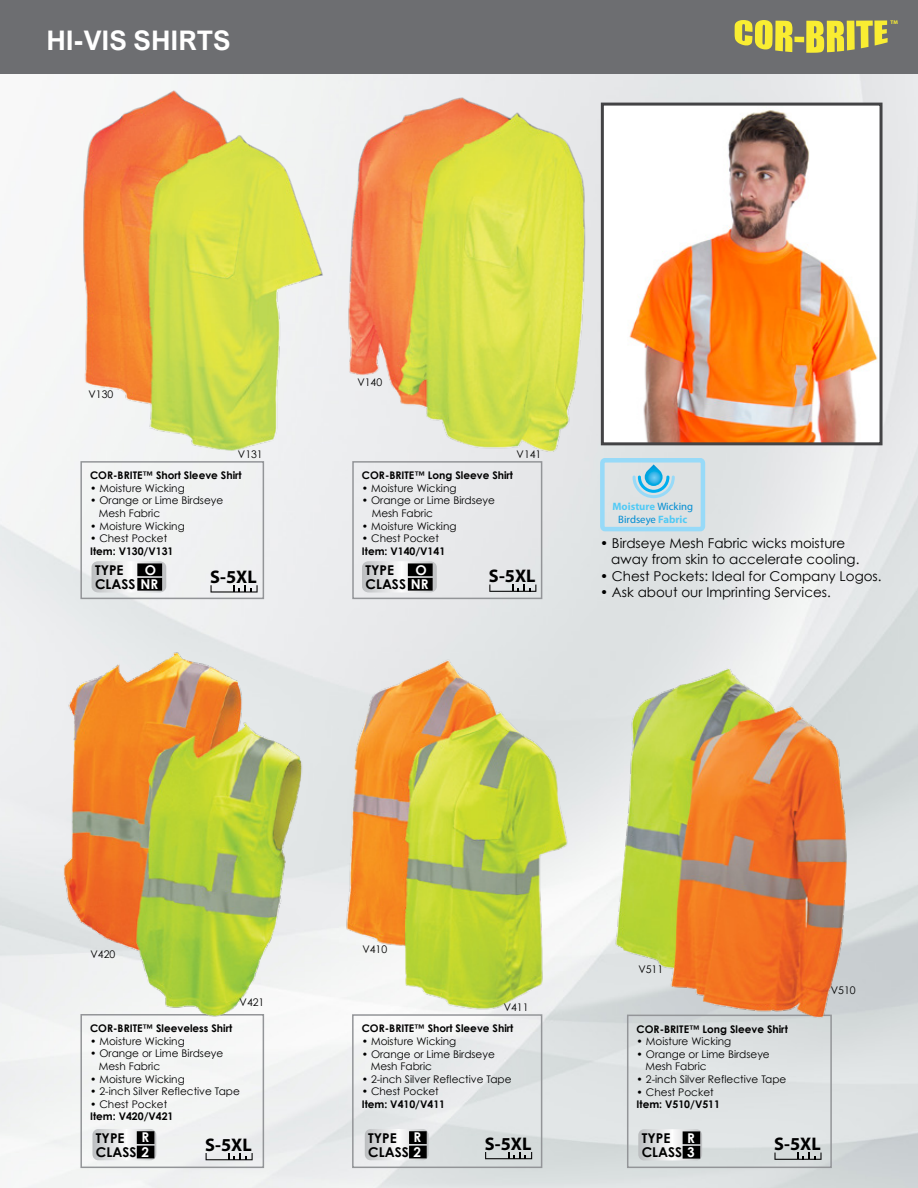
<style>
.page{position:relative;width:918px;height:1188px;background:#fff}
.page>*{position:absolute;margin:0;border:0;box-sizing:border-box;transform-origin:0 0}
.t1{font:700 27px "Arial Nova";color:#fff}
.t2{font:700 18.3px "Myriad Pro";color:#000}
.t3{font:13.5px/16.2px "Century Gothic";color:#000}
.t4{font:700 13.5px/13.5px "Century Gothic";color:#000}
.t5{font:700 13.5px "Century Gothic";color:#fff}
.t6{font:10.65px/12.9px "Myriad Pro";color:#008cd2;text-align:center}
.t7{font:10.5px/12.6px "Century Gothic";color:#000}
.t8{font:700 10.5px "Century Gothic";color:#000}
.t9{font:700 5.4px "Myriad Pro";color:#f9ed32}
.s1{color:#fff}
.s2{font-weight:700;color:#52caf5}
</style>
<div class="page">
<img style="left:0;top:74px;width:918px;height:1114px">
<div style="left:627px;top:1015px;width:205px;height:153px;border:2px solid #939598"></div>
<img style="left:609px;top:658px;width:253px;height:370px">
<div style="left:80px;top:461px;width:184px;height:138px;border:2px solid #939598"></div>
<div style="left:352px;top:461px;width:190px;height:138px;border:2px solid #939598"></div>
<div style="left:352px;top:1014px;width:190px;height:154px;border:2px solid #939598"></div>
<div style="left:80px;top:1014px;width:184px;height:154px;border:2px solid #939598"></div>
<img style="left:42px;top:74px;width:252px;height:404px">
<img style="left:294px;top:74px;width:323px;height:411px">
<img style="left:35px;top:630px;width:278px;height:397px">
<img style="left:315px;top:638px;width:281px;height:405px">
<svg style="left:633px;top:471px;width:42px;height:27px"></svg>
<div style="left:600px;top:458px;width:105px;height:73px;border:4px solid #97daf8;border-radius:3px"></div>
<svg style="left:211px;top:585px;width:47px;height:8px"></svg>
<svg style="left:489px;top:585px;width:47px;height:7px"></svg>
<svg style="left:206px;top:1153px;width:47px;height:7px"></svg>
<svg style="left:485px;top:1152px;width:47px;height:7px"></svg>
<svg style="left:774px;top:1153px;width:48px;height:7px"></svg>
<div style="left:0;top:0;width:918px;height:74px;background:#6d6e71"></div>
<svg style="left:735px;top:20px;width:153px;height:33px"></svg>
<svg style="left:92px;top:561px;width:74px;height:32px"></svg>
<div style="left:137px;top:563px;width:25px;height:13px;background:#000;border:2px solid #000"></div>
<div style="left:137px;top:578px;width:25px;height:13px;background:#000;border:2px solid #000"></div>
<svg style="left:362px;top:561px;width:75px;height:32px"></svg>
<div style="left:408px;top:563px;width:25px;height:13px;background:#000;border:2px solid #000"></div>
<div style="left:408px;top:578px;width:25px;height:13px;background:#000;border:2px solid #000"></div>
<svg style="left:365px;top:1129px;width:64px;height:31px"></svg>
<div style="left:409px;top:1131px;width:18px;height:13px;background:#000;border:2px solid #000"></div>
<div style="left:409px;top:1146px;width:18px;height:12px;background:#000;border:2px solid #000"></div>
<svg style="left:92px;top:1129px;width:64px;height:31px"></svg>
<div style="left:137px;top:1131px;width:17px;height:13px;background:#000;border:2px solid #000"></div>
<div style="left:137px;top:1146px;width:17px;height:12px;background:#000"></div>
<svg style="left:638px;top:1129px;width:64px;height:31px"></svg>
<div style="left:683px;top:1131px;width:17px;height:13px;background:#000;border:2px solid #000"></div>
<div style="left:683px;top:1146px;width:17px;height:13px;background:#000;border:2px solid #000"></div>
<img style="left:605px;top:107px;width:274px;height:334px">
<div style="left:601px;top:103px;width:282px;height:342px;border:3px solid #434345"></div>
<h1 class="t1" style="left:47px;top:25px;width:186px">HI-VIS SHIRTS</h1>
<p class="t9" style="left:891px;top:19px;width:9px">TM</p>
<p class="t7" style="left:89px;top:388px;width:26px">V130</p>
<p class="t7" style="left:238px;top:448px;width:26px">V131</p>
<p class="t8" style="left:90px;top:469px;width:153px">COR-BRITE™ Short Sleeve Shirt</p>
<p class="t7" style="left:90px;top:482px;width:96px">• Moisture Wicking</p>
<p class="t7" style="left:99px;top:494px;width:126px;text-indent:-9px">• Orange or Lime Birdseye<br>Mesh Fabric</p>
<p class="t7" style="left:90px;top:519px;width:96px">• Moisture Wicking</p>
<p class="t7" style="left:90px;top:532px;width:79px">• Chest Pocket</p>
<p class="t8" style="left:90px;top:544px;width:85px">Item: V130/V131</p>
<p class="t7" style="left:357px;top:376px;width:26px">V140</p>
<p class="t7" style="left:517px;top:448px;width:26px">V141</p>
<p class="t8" style="left:362px;top:469px;width:153px">COR-BRITE™ Long Sleeve Shirt</p>
<p class="t7" style="left:362px;top:482px;width:96px">• Moisture Wicking</p>
<p class="t7" style="left:372px;top:494px;width:125px;text-indent:-10px">• Orange or Lime Birdseye<br>Mesh Fabric</p>
<p class="t7" style="left:362px;top:519px;width:96px">• Moisture Wicking</p>
<p class="t7" style="left:362px;top:532px;width:79px">• Chest Pocket</p>
<p class="t8" style="left:362px;top:544px;width:85px">Item: V140/V141</p>
<p class="t5" style="left:145px;top:561px;width:13px">O</p>
<p class="t4" style="left:366px;top:563px;width:65px">TYPE<br>CLASS <span class="s1">NR</span></p>
<p class="t5" style="left:415px;top:561px;width:13px">O</p>
<p class="t4" style="left:95px;top:563px;width:65px">TYPE<br>CLASS <span class="s1">NR</span></p>
<h2 class="t2" style="left:210px;top:565px;width:48px">S-5XL</h2>
<h2 class="t2" style="left:489px;top:564px;width:48px">S-5XL</h2>
<p class="t6" style="left:612px;top:500px;width:82px"><span class="s2">Moisture</span> Wicking<br>Birdseye <span class="s2">Fabric</span></p>
<p class="t3" style="left:611px;top:535px;width:250px;text-indent:-11px">• Birdseye Mesh Fabric wicks moisture away from skin to accelerate cooling.</p>
<p class="t3" style="left:600px;top:567px;width:283px">• Chest Pockets: Ideal for Company Logos.</p>
<p class="t3" style="left:600px;top:584px;width:232px">• Ask about our Imprinting Services.</p>
<p class="t7" style="left:91px;top:948px;width:26px">V420</p>
<p class="t7" style="left:362px;top:943px;width:26px">V410</p>
<p class="t7" style="left:638px;top:962px;width:26px">V511</p>
<p class="t7" style="left:240px;top:996px;width:26px">V421</p>
<p class="t7" style="left:504px;top:1000px;width:26px">V411</p>
<p class="t8" style="left:90px;top:1022px;width:144px">COR-BRITE™ Sleeveless Shirt</p>
<p class="t7" style="left:90px;top:1034px;width:96px">• Moisture Wicking</p>
<p class="t7" style="left:99px;top:1047px;width:126px;text-indent:-9px">• Orange or Lime Birdseye<br>Mesh Fabric</p>
<p class="t7" style="left:90px;top:1072px;width:96px">• Moisture Wicking</p>
<p class="t7" style="left:90px;top:1085px;width:151px">• 2-inch Silver Reflective Tape</p>
<p class="t7" style="left:90px;top:1097px;width:79px">• Chest Pocket</p>
<p class="t8" style="left:90px;top:1110px;width:85px">Item: V420/V421</p>
<p class="t8" style="left:362px;top:1022px;width:153px">COR-BRITE™ Short Sleeve Shirt</p>
<p class="t7" style="left:362px;top:1035px;width:96px">• Moisture Wicking</p>
<p class="t7" style="left:371px;top:1047px;width:126px;text-indent:-9px">• Orange or Lime Birdseye<br>Mesh Fabric</p>
<p class="t7" style="left:362px;top:1073px;width:151px">• 2-inch Silver Reflective Tape</p>
<p class="t7" style="left:362px;top:1085px;width:79px">• Chest Pocket</p>
<p class="t8" style="left:362px;top:1098px;width:85px">Item: V410/V411</p>
<p class="t8" style="left:637px;top:1022px;width:153px">COR-BRITE™ Long Sleeve Shirt</p>
<p class="t7" style="left:637px;top:1035px;width:96px">• Moisture Wicking</p>
<p class="t7" style="left:645px;top:1048px;width:126px;text-indent:-9px">• Orange or Lime Birdseye<br>Mesh Fabric</p>
<p class="t7" style="left:637px;top:1073px;width:151px">• 2-inch Silver Reflective Tape</p>
<p class="t7" style="left:637px;top:1085px;width:79px">• Chest Pocket</p>
<p class="t8" style="left:637px;top:1098px;width:85px">Item: V510/V511</p>
<p class="t5" style="left:141px;top:1129px;width:9px">R</p>
<p class="t4" style="left:642px;top:1131px;width:54px">TYPE<br>CLASS <span class="s1">3</span></p>
<p class="t5" style="left:414px;top:1129px;width:9px">R</p>
<p class="t5" style="left:687px;top:1129px;width:9px">R</p>
<p class="t4" style="left:96px;top:1131px;width:54px">TYPE<br>CLASS <span class="s1">2</span></p>
<p class="t4" style="left:368px;top:1131px;width:54px">TYPE<br>CLASS <span class="s1">2</span></p>
<h2 class="t2" style="left:205px;top:1133px;width:48px">S-5XL</h2>
<h2 class="t2" style="left:485px;top:1132px;width:48px">S-5XL</h2>
<h2 class="t2" style="left:774px;top:1132px;width:48px">S-5XL</h2>
<p class="t7" style="left:831px;top:984px;width:26px">V510</p>
</div>
